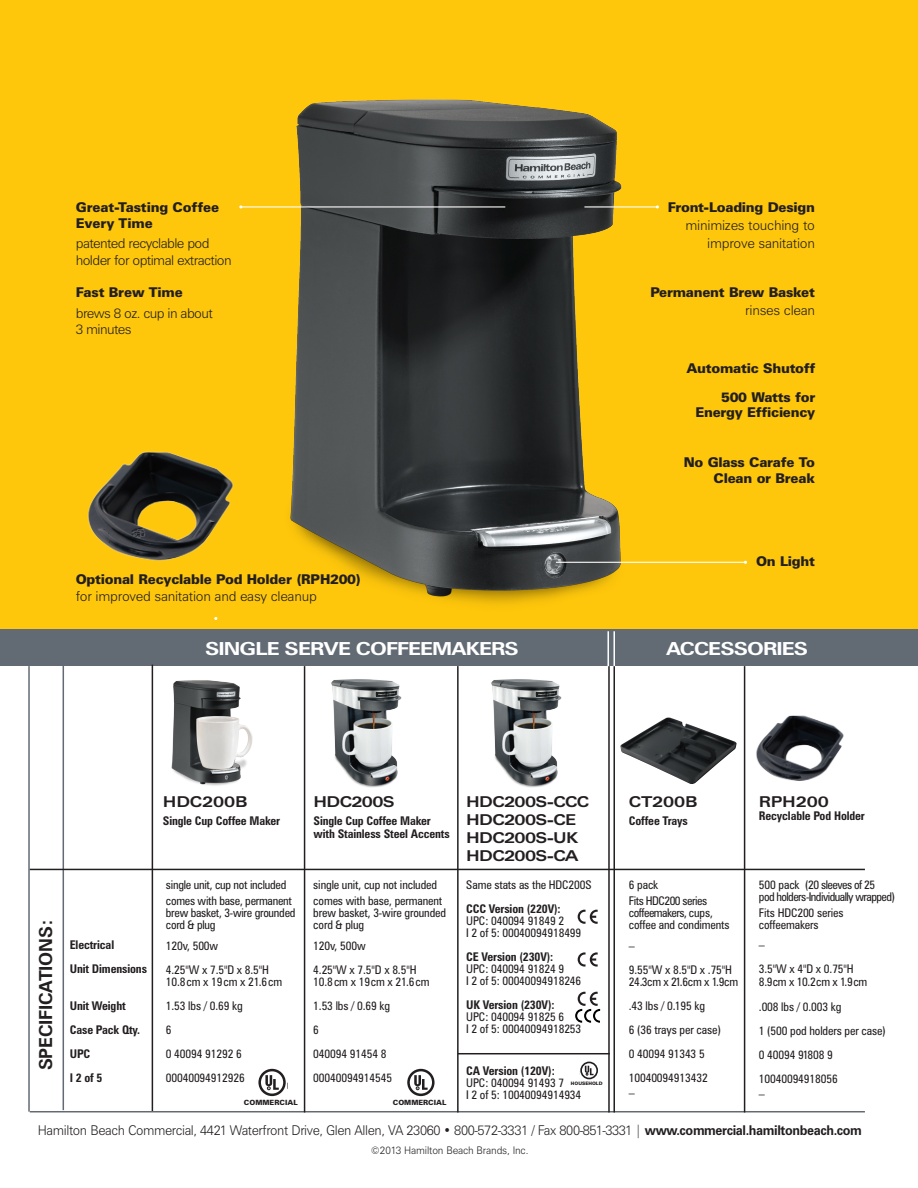
<style>
.page{position:relative;width:918px;height:1188px;background:#fff}
.page>*{position:absolute;margin:0;border:0;box-sizing:border-box;transform-origin:0 0}
.t1{font:700 18px "Zurich BT";letter-spacing:-.04em;color:#fff;scale:1.2 1}
.t2{font:700 18px "Zurich BT";letter-spacing:-.01em;color:#231f20}
.t3{font:700 expanded 15px/18px "Zurich BT";letter-spacing:-.04em;color:#231f20}
.t4{font:700 expanded 15px "Zurich BT";letter-spacing:-.01em;color:#231f20}
.t5{font:900 13.5px/16.5px "Zurich BT";letter-spacing:-.02em;color:#231f20;text-align:right}
.t6{font:300 13.5px/16.5px "Zurich BT";letter-spacing:-.03em;color:#231f20}
.t7{font:300 13.5px "Zurich BT";letter-spacing:-.03em;color:#231f20;scale:.95 1}
.t8{font:condensed 12px/24px "Zurich BT";letter-spacing:-.01em;color:#231f20}
.t9{font:700 condensed 12px/24px "Zurich BT";letter-spacing:-.01em;color:#231f20}
.t10{font:condensed 12px/12px "Zurich BT";letter-spacing:-.045em;color:#231f20}
.t11{font:condensed 12px/16.2px "Zurich BT";letter-spacing:-.04em;color:#231f20}
.t12{font:300 10.5px "Zurich BT";letter-spacing:-.015em;color:#231f20;scale:.95 1}
.t13{font:900 7.2px "Zurich BT";color:#231f20}
.t14{font:900 4.65px "Zurich BT";color:#231f20}
.s1{font-weight:700}
</style>
<div class="page">
<div style="left:0;top:0;width:918px;height:657px;background:#fec70c"></div>
<div style="left:0;top:629px;width:918px;height:37px;background:#626b74"></div>
<img style="left:290px;top:99px;width:376px;height:505px">
<hr style="left:63px;top:665px;width:1px;height:445px;background:#626b74">
<hr style="left:28px;top:666px;width:2px;height:446px;background:#626b74">
<hr style="left:30px;top:1111px;width:835px;height:1px;background:#626b74">
<hr style="left:584px;top:206px;width:73px;height:2px;background:#fff">
<hr style="left:556px;top:562px;width:189px;height:1px;background:#fff">
<hr style="left:241px;top:206px;width:264px;height:2px;background:#fff">
<img style="left:331px;top:679px;width:71px;height:109px">
<img style="left:491px;top:679px;width:71px;height:109px">
<img style="left:151px;top:664px;width:102px;height:142px">
<img style="left:745px;top:707px;width:99px;height:82px">
<img style="left:87px;top:451px;width:147px;height:110px">
<img style="left:620px;top:718px;width:117px;height:66px">
<hr style="left:30px;top:869px;width:835px;height:1px;background:#231f20">
<hr style="left:457px;top:666px;width:2px;height:446px;background:#231f20">
<hr style="left:608px;top:666px;width:2px;height:446px;background:#231f20">
<hr style="left:607px;top:631px;width:2px;height:35px;background:#fff">
<hr style="left:613px;top:666px;width:2px;height:446px;background:#231f20">
<hr style="left:613px;top:631px;width:2px;height:35px;background:#fff">
<hr style="left:304px;top:666px;width:1px;height:446px;background:#231f20">
<hr style="left:152px;top:665px;width:1px;height:446px;background:#231f20">
<hr style="left:744px;top:666px;width:1px;height:446px;background:#231f20">
<hr style="left:458px;top:1053px;width:152px;height:1px;background:#231f20">
<svg style="left:258px;top:1069px;width:28px;height:27px"></svg>
<svg style="left:407px;top:1069px;width:28px;height:27px"></svg>
<svg style="left:580px;top:1062px;width:18px;height:17px"></svg>
<svg style="left:578px;top:910px;width:20px;height:14px"></svg>
<svg style="left:578px;top:952px;width:20px;height:15px"></svg>
<svg style="left:575px;top:992px;width:25px;height:31px"></svg>
<p class="t5" style="left:76px;top:199px;width:145px;text-align:left">Great-Tasting Coffee<br>Every Time</p>
<p class="t6" style="left:76px;top:235px;width:157px">patented recyclable pod holder for optimal extraction</p>
<p class="t5" style="left:76px;top:284px;width:109px">Fast Brew Time</p>
<p class="t6" style="left:76px;top:304px;width:139px">brews 8 oz. cup in about<br>3 minutes</p>
<p class="t5" style="left:76px;top:571px;width:287px">Optional Recyclable Pod Holder (RPH200)</p>
<p class="t6" style="left:76px;top:588px;width:243px">for improved sanitation and easy cleanup</p>
<p class="t5" style="left:668px;top:199px;width:149px">Front-Loading Design</p>
<p class="t6" style="left:686px;top:216px;width:131px;line-height:18px;text-align:right">minimizes touching to improve sanitation</p>
<p class="t5" style="left:650px;top:284px;width:166px">Permanent Brew Basket</p>
<p class="t6" style="left:745px;top:302px;width:71px">rinses clean</p>
<p class="t5" style="left:686px;top:354px;width:131px;line-height:29.2px">Automatic Shutoff<br>500 Watts for</p>
<p class="t5" style="left:696px;top:404px;width:121px">Energy Efficiency</p>
<p class="t5" style="left:684px;top:454px;width:133px">No Glass Carafe To<br>Clean or Break</p>
<p class="t5" style="left:756px;top:552px;width:60px">On Light</p>
<h1 class="t1" style="left:205px;top:637px;width:263px">SINGLE SERVE COFFEEMAKERS</h1>
<h1 class="t1" style="left:666px;top:637px;width:120px">ACCESSORIES</h1>
<h1 class="t2" style="left:35px;top:1070px;width:153px;rotate:-90deg">SPECIFICATIONS:</h1>
<p class="t4" style="left:163px;top:793px;width:86px">HDC200B</p>
<p class="t9" style="left:163px;top:809px;width:119px">Single Cup Coffee Maker</p>
<p class="t3" style="left:314px;top:792px;width:83px">HDC200S</p>
<p class="t9" style="left:314px;top:814px;width:138px;line-height:13.5px">Single Cup Coffee Maker with Stainless Steel Accents</p>
<p class="t9" style="left:70px;top:932px;width:79px">Electrical<br>Unit Dimensions</p>
<p class="t9" style="left:70px;top:994px;width:72px">Unit Weight<br>Case Pack Qty.<br>UPC<br>I 2 of 5</p>
<p class="t8" style="left:166px;top:877px;width:128px;line-height:16.2px">single unit, cup not included comes with base, permanent</p>
<p class="t8" style="left:166px;top:907px;width:131px;line-height:12px">brew basket, 3-wire grounded cord &amp; plug</p>
<p class="t8" style="left:166px;top:933px;width:105px">120v, 500w<br>4.25"W x 7.5"D x 8.5"H</p>
<p class="t8" style="left:166px;top:969px;width:118px">10.8cm x 19cm x 21.6cm<br>1.53 lbs / 0.69 kg<br>6<br>0 40094 91292 6<br>00040094912926</p>
<p class="t8" style="left:313px;top:877px;width:131px;line-height:16.2px">single unit, cup not included comes with base, permanent</p>
<p class="t8" style="left:313px;top:907px;width:134px;line-height:12px">brew basket, 3-wire grounded cord &amp; plug</p>
<p class="t8" style="left:313px;top:933px;width:105px">120v, 500w<br>4.25"W x 7.5"D x 8.5"H</p>
<p class="t8" style="left:313px;top:969px;width:118px">10.8cm x 19cm x 21.6cm<br>1.53 lbs / 0.69 kg<br>6<br>040094 91454 8<br>00040094914545</p>
<p class="t13" style="left:244px;top:1098px;width:32px">Commerc</p>
<p class="t13" style="left:285px;top:1098px;width:9px">ial</p>
<p class="t13" style="left:393px;top:1098px;width:32px">Commerc</p>
<p class="t13" style="left:434px;top:1098px;width:9px">ial</p>
<p class="t3" style="left:466px;top:793px;width:125px">HDC200S-CCC<br>HDC200S-CE<br>HDC200S-UK<br>HDC200S-CA</p>
<p class="t3" style="left:759px;top:793px;width:71px">RPH200</p>
<p class="t3" style="left:629px;top:793px;width:70px">CT200B</p>
<p class="t9" style="left:629px;top:809px;width:61px">Coffee Trays</p>
<p class="t9" style="left:759px;top:804px;width:108px">Recyclable Pod Holder</p>
<p class="t8" style="left:466px;top:873px;width:127px">Same stats as the HDC200S</p>
<p class="t9" style="left:466px;top:897px;width:96px">CCC Version (220V):</p>
<p class="t8" style="left:466px;top:915px;width:117px;line-height:12px">UPC: 040094 91849 2<br>I 2 of 5: 00040094918499</p>
<p class="t9" style="left:466px;top:945px;width:89px">CE Version (230V):</p>
<p class="t8" style="left:466px;top:963px;width:117px;line-height:12px">UPC: 040094 91824 9<br>I 2 of 5: 00040094918246</p>
<p class="t9" style="left:466px;top:993px;width:90px">UK Version (230V):</p>
<p class="t8" style="left:466px;top:1011px;width:117px;line-height:12px">UPC: 040094 91825 6<br>I 2 of 5: 00040094918253</p>
<p class="t9" style="left:466px;top:1059px;width:90px">CA Version (120V):</p>
<p class="t8" style="left:466px;top:1077px;width:117px;line-height:12px">UPC: 040094 91493 7<br>I 2 of 5: 10040094914934</p>
<p class="t14" style="left:571px;top:1081px;width:16px">household</p>
<p class="t11" style="left:629px;top:877px;width:80px">6 pack<br>Fits HDC200 series</p>
<p class="t8" style="left:629px;top:907px;width:102px;line-height:12px">coffeemakers, cups, coffee and condiments</p>
<p class="t8" style="left:629px;top:933px;width:105px">–<br>9.55"W x 8.5"D x .75"H</p>
<p class="t8" style="left:629px;top:969px;width:111px">24.3cm x 21.6cm x 1.9cm .43 lbs / 0.195 kg<br>6 (36 trays per case)<br>0 40094 91343 5<br>10040094913432</p>
<p class="t8" style="left:629px;top:1080px;width:7px">–</p>
<p class="t10" style="left:759px;top:879px;width:138px">500 pack (20 sleeves of 25<br>pod holders-Individually wrapped)</p>
<p class="t8" style="left:759px;top:907px;width:86px;line-height:12px">Fits HDC200 series coffeemakers</p>
<p class="t8" style="left:759px;top:932px;width:96px">–<br>3.5"W x 4"D x 0.75"H</p>
<p class="t8" style="left:759px;top:969px;width:110px;line-height:25.5px">8.9cm x 10.2cm x 1.9cm .008 lbs / 0.003 kg</p>
<p class="t8" style="left:759px;top:1019px;width:128px">1 (500 pod holders per case)<br>0 40094 91808 9<br>10040094918056</p>
<p class="t8" style="left:759px;top:1082px;width:7px">–</p>
<p class="t7" style="left:38px;top:1122px;width:869px">Hamilton Beach Commercial, 4421 Waterfront Drive, Glen Allen, VA 23060 • 800-572-3331 / Fax 800-851-3331 | <span class="s1">www.commercial.hamiltonbeach.com</span></p>
<p class="t12" style="left:371px;top:1144px;width:167px">©2013 Hamilton Beach Brands, Inc.</p>
</div>
